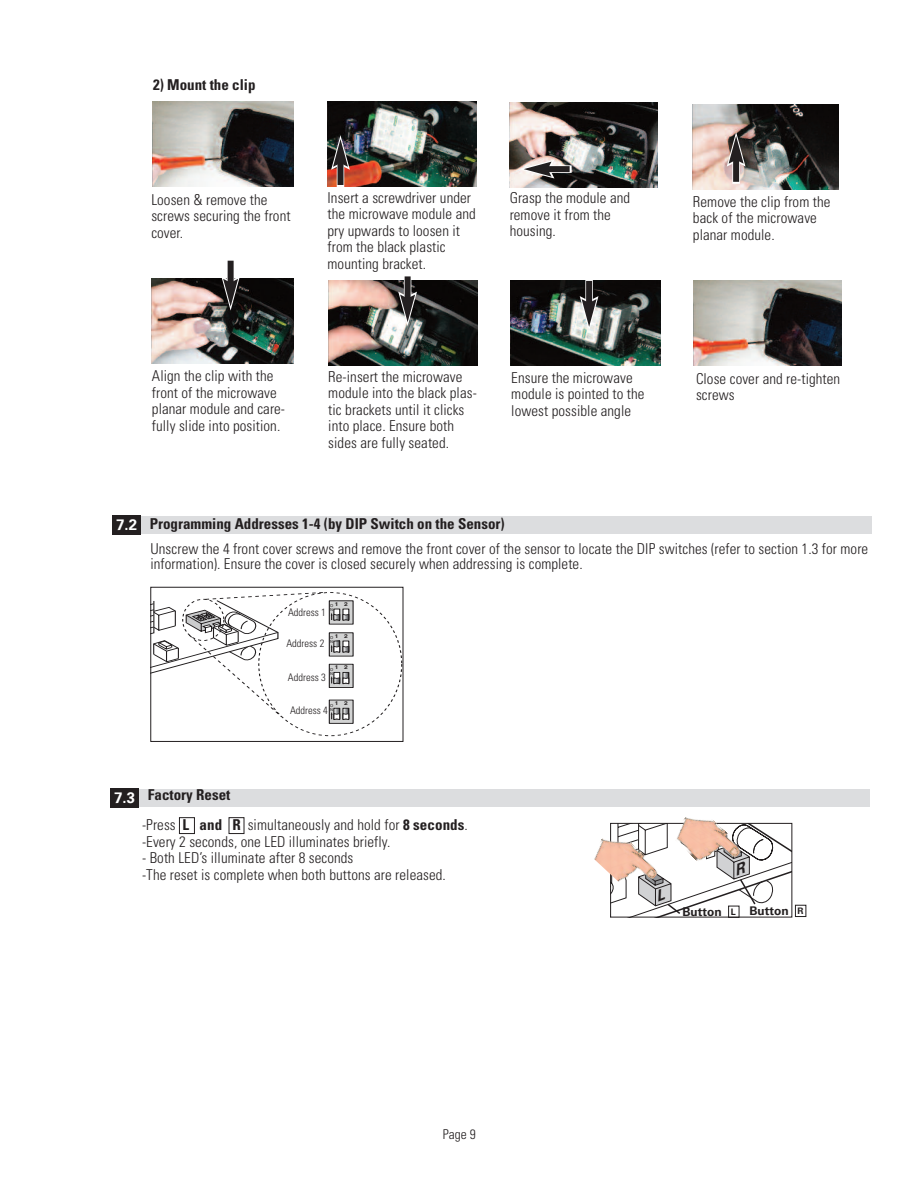
<style>
.page{position:relative;width:918px;height:1188px;background:#fff}
.page>*{position:absolute;margin:0;border:0;box-sizing:border-box;transform-origin:0 0}
.t1{font:300 condensed 15px/16.5px "Univers LT Std";letter-spacing:.005em;color:#231f20}
.t2{font:700 condensed 15px "Univers LT Std";color:#231f20}
.t3{font:700 15px "Univers";color:#fff}
.t4{font:300 condensed 13.5px "Univers LT Std";color:#231f20}
.t5{font:700 12px "Univers";color:#231f20}
.t6{font:300 condensed 10.5px "Univers LT Std";color:#231f20}
.t7{font:700 5.25px "Helvetica";color:#231f20;scale:1.24 1}
.t8{font:4.05px "Helvetica";color:#231f20}
.s1{font-family:"Univers";font-weight:700;font-stretch:normal;color:#fff}
.s2{font-weight:700}
.s3{font-size:9px}
</style>
<div class="page">
<img style="left:152px;top:102px;width:142px;height:85px">
<img style="left:510px;top:102px;width:148px;height:85px">
<img style="left:692px;top:104px;width:147px;height:85px">
<img style="left:152px;top:279px;width:141px;height:85px">
<img style="left:328px;top:280px;width:150px;height:86px">
<img style="left:694px;top:280px;width:147px;height:85px">
<img style="left:328px;top:102px;width:148px;height:85px">
<img style="left:511px;top:281px;width:150px;height:85px">
<div style="left:337px;top:163px;width:7px;height:24px;background:#fff"></div>
<div style="left:338px;top:162px;width:6px;height:23px;background:#231f20"></div>
<svg style="left:331px;top:135px;width:19px;height:35px"></svg>
<svg style="left:331px;top:603px;width:20px;height:19px"></svg>
<div style="left:334px;top:609px;width:6px;height:11px;background:#fff"></div>
<div style="left:333px;top:609px;width:7px;height:11px;border:1px solid #201d1e"></div>
<div style="left:343px;top:609px;width:6px;height:11px;background:#fff"></div>
<div style="left:343px;top:609px;width:6px;height:11px;border:1px solid #201d1e"></div>
<svg style="left:331px;top:613px;width:19px;height:8px"></svg>
<div style="left:329px;top:633px;width:24px;height:23px;background:#d2d3d3"></div>
<svg style="left:331px;top:641px;width:19px;height:12px"></svg>
<div style="left:329px;top:664px;width:24px;height:24px;background:#d2d3d3"></div>
<div style="left:329px;top:664px;width:24px;height:24px;border:1px solid #201d1e"></div>
<svg style="left:331px;top:672px;width:19px;height:13px"></svg>
<div style="left:329px;top:700px;width:24px;height:23px;background:#d2d3d3"></div>
<svg style="left:331px;top:708px;width:19px;height:12px"></svg>
<svg style="left:152px;top:592px;width:170px;height:126px"></svg>
<div style="left:150px;top:587px;width:253px;height:155px;border:1px solid #231f20"></div>
<div style="left:141px;top:517px;width:731px;height:17px;background:#dcdddf"></div>
<div style="left:112px;top:515px;width:29px;height:19px;background:#231f20"></div>
<div style="left:548px;top:165px;width:24px;height:8px;background:#fff"></div>
<div style="left:546px;top:166px;width:24px;height:6px;background:#231f20"></div>
<svg style="left:520px;top:160px;width:34px;height:18px"></svg>
<div style="left:732px;top:160px;width:8px;height:24px;background:#fff"></div>
<div style="left:733px;top:158px;width:6px;height:24px;background:#231f20"></div>
<svg style="left:727px;top:132px;width:19px;height:35px"></svg>
<div style="left:585px;top:279px;width:8px;height:24px;background:#efefef"></div>
<div style="left:586px;top:281px;width:6px;height:23px;background:#231f20"></div>
<svg style="left:580px;top:296px;width:18px;height:35px"></svg>
<div style="left:227px;top:259px;width:7px;height:23px;background:#b8b6b7"></div>
<div style="left:228px;top:261px;width:6px;height:23px;background:#231f20"></div>
<svg style="left:221px;top:276px;width:19px;height:35px"></svg>
<div style="left:404px;top:274px;width:7px;height:24px;background:#fff"></div>
<div style="left:405px;top:276px;width:6px;height:24px;background:#231f20"></div>
<svg style="left:398px;top:292px;width:19px;height:34px"></svg>
<div style="left:139px;top:790px;width:731px;height:17px;background:#dcdddf"></div>
<div style="left:110px;top:788px;width:29px;height:19px;background:#231f20"></div>
<div style="left:179px;top:818px;width:16px;height:16px;border:1px solid #231f20"></div>
<div style="left:728px;top:906px;width:11px;height:12px;border:1px solid #231f20"></div>
<div style="left:795px;top:905px;width:11px;height:12px;border:1px solid #231f20"></div>
<img style="left:594px;top:827px;width:17px;height:71px">
<img style="left:669px;top:817px;width:74px;height:6px">
<svg style="left:611px;top:823px;width:181px;height:94px"></svg>
<p class="t2" style="left:153px;top:79px;width:104px">2) Mount the clip</p>
<p class="t1" style="left:328px;top:191px;width:150px">Insert a screwdriver under the microwave module and pry upwards to loosen it from the black plastic mounting bracket.</p>
<p class="t1" style="left:151px;top:192px;width:141px">Loosen &amp; remove the screws securing the front cover.</p>
<p class="t1" style="left:510px;top:191px;width:122px">Grasp the module and remove it from the housing.</p>
<p class="t1" style="left:693px;top:194px;width:139px">Remove the clip from the back of the microwave planar module.</p>
<p class="t1" style="left:152px;top:369px;width:135px">Align the clip with the front of the microwave planar module and care&shy;fully slide into position.</p>
<p class="t1" style="left:328px;top:369px;width:150px">Re-insert the microwave module into the black plas&shy;tic brackets until it clicks into place. Ensure both sides are fully seated.</p>
<p class="t1" style="left:511px;top:371px;width:135px">Ensure the microwave module is pointed to the lowest possible angle</p>
<p class="t1" style="left:696px;top:371px;width:146px">Close cover and re-tighten screws</p>
<p class="t1" style="left:150px;top:512px;width:719px;line-height:25px;text-indent:-34px"><span class="s1">7.2</span> <span class="s2">Programming Addresses 1-4 (by DIP Switch on the Sensor)<br></span>Unscrew the 4 front cover screws and remove the front cover of the sensor to locate the DIP switches (refer to section 1.3 for more</p>
<p class="t1" style="left:150px;top:557px;width:434px">information). Ensure the cover is closed securely when addressing is complete.</p>
<p class="t6" style="left:288px;top:609px;width:39px">Address 1</p>
<p class="t6" style="left:286px;top:639px;width:39px">Address 2</p>
<p class="t6" style="left:288px;top:673px;width:39px">Address 3</p>
<p class="t6" style="left:290px;top:706px;width:39px">Address 4</p>
<p class="t7" style="left:330px;top:600px;width:16px"><sub>O</sub> 1 2</p>
<p class="t8" style="left:330px;top:607px;width:4px">N</p>
<p class="t7" style="left:330px;top:632px;width:16px"><sub>O</sub> 1 2</p>
<p class="t8" style="left:330px;top:639px;width:4px">N</p>
<p class="t7" style="left:330px;top:663px;width:16px"><sub>O</sub> 1 2</p>
<p class="t8" style="left:330px;top:670px;width:4px">N</p>
<p class="t7" style="left:330px;top:699px;width:16px"><sub>O</sub> 1 2</p>
<p class="t8" style="left:330px;top:706px;width:4px">N</p>
<p class="t3" style="left:114px;top:789px;width:22px">7.3</p>
<p class="t1" style="left:142px;top:782px;width:327px;line-height:29.8px;text-indent:6px"><span class="s2">Factory Reset<br></span>-Press <span class="s2">L and R</span> simultaneously and hold for <span class="s2">8 seconds</span>.</p>
<p class="t1" style="left:142px;top:835px;width:250px">-Every 2 seconds, one LED illuminates briefly.</p>
<p class="t1" style="left:142px;top:851px;width:305px">- Both LED’s illuminate after 8 seconds<br>-The reset is complete when both buttons are released.</p>
<p class="t4" style="left:443px;top:1129px;width:34px">Page 9</p>
<p class="t5" style="left:683px;top:904px;width:122px">Button <span class="s3">L</span> Button <span class="s3">R</span></p>
</div>
